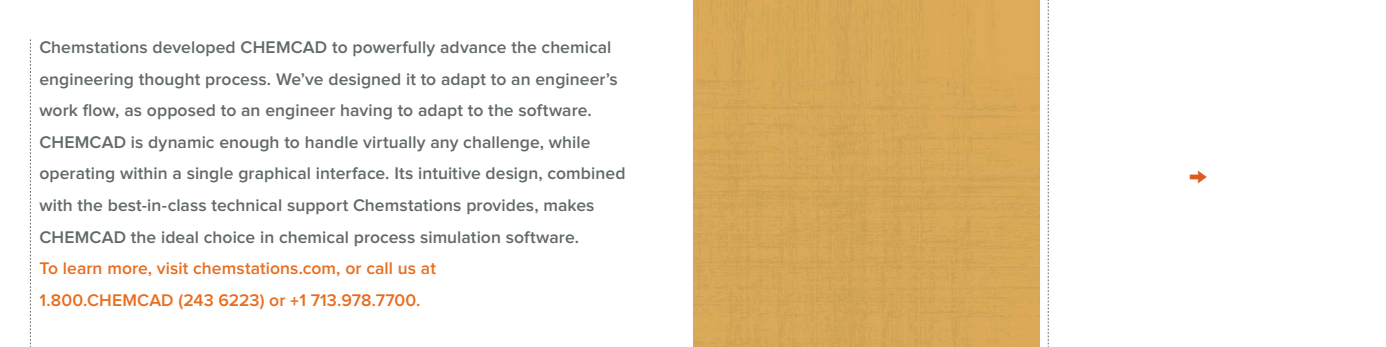
<style>
.page{position:relative;width:1386px;height:347px;background:#fff}
.page>*{position:absolute;margin:0;border:0;box-sizing:border-box;transform-origin:0 0}
.t1{font:600 31.5px "Proxima Nova";color:#dd5b1f}
.t2{font:600 17.5px/31.5px "Proxima Nova";letter-spacing:.005em;color:#616a66}
.t3{font:600 17.5px/31.5px "Proxima Nova";letter-spacing:.005em;color:#e96d1f}
.s1{font-weight:700}
</style>
<div class="page">
<svg style="left:30px;top:39px;width:1px;height:306px"></svg>
<div style="left:693px;top:0;width:347px;height:346px;background:#d7a858"></div>
<svg style="left:1048px;top:0;width:1px;height:345px"></svg>
<p class="t2" style="left:39px;top:32px;width:588px">Chemstations developed CHEMCAD to powerfully advance the chemical engineering thought process. We’ve designed it to adapt to an engineer’s work flow, as opposed to an engineer having to adapt to the software.<br>CHEMCAD is dynamic enough to handle virtually any challenge, while operating within a single graphical interface. Its intuitive design, combined with the best-in-class technical support Chemstations provides, makes CHEMCAD the ideal choice in chemical process simulation software.</p>
<p class="t3" style="left:39px;top:253px;width:398px">To learn more, visit chemstations.com, or call us at<br>1.800.CHEMCAD (243 6223) or <span class="s1">+</span>1 713.978.7700.</p>
<h1 class="t1" style="left:1189px;top:157px;width:20px">→</h1>
</div>
